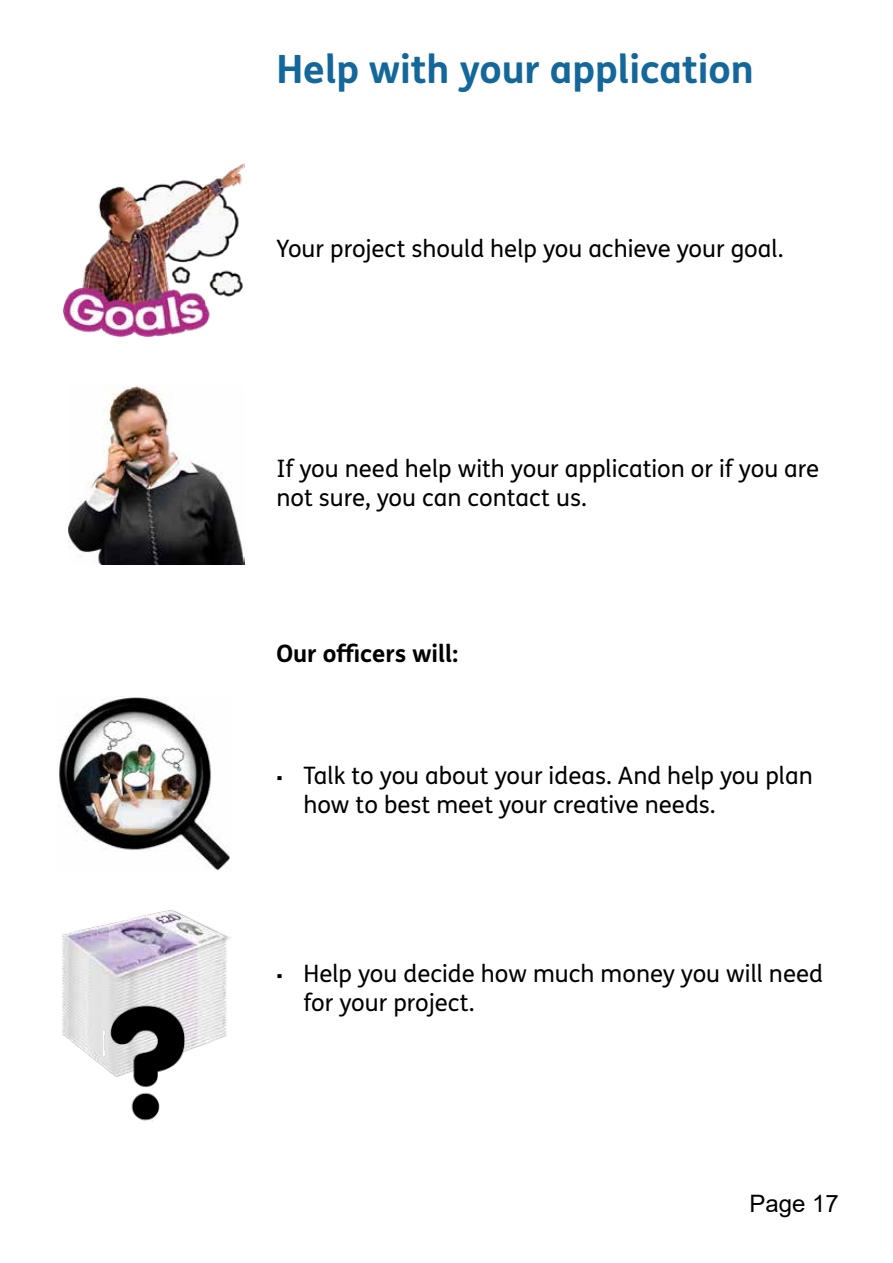
<style>
.page{position:relative;width:893px;height:1263px;background:#fff}
.page>*{position:absolute;margin:0;border:0;box-sizing:border-box;transform-origin:0 0}
.t1{font:700 39px "FS Me Pro";color:#14679a}
.t2{font:24px/28.8px "FS Me Pro";color:#000}
.t3{font:700 24px "FS Me Pro";color:#000}
.t4{font:24px "Arial";color:#000}
.s1{font-family:"Verdana";font-size:18px}
</style>
<div class="page">
<img style="left:63px;top:164px;width:181px;height:172px">
<img style="left:68px;top:386px;width:176px;height:179px">
<img style="left:59px;top:697px;width:171px;height:174px">
<img style="left:62px;top:910px;width:168px;height:157px">
<img style="left:104px;top:989px;width:89px;height:133px">
<p class="t1" style="left:276px;top:39px;width:479px">Help with your application</p>
<p class="t2" style="left:276px;top:233px;width:509px">Your project should help you achieve your goal.</p>
<p class="t2" style="left:276px;top:453px;width:544px">If you need help with your application or if you are not sure, you can contact us.</p>
<p class="t3" style="left:276px;top:635px;width:183px">Our ofcers will:</p>
<p class="t2" style="left:303px;top:761px;width:511px;text-indent:-27px"><span class="s1">▪</span> Talk to you about your ideas. And help you plan how to best meet your creative needs.</p>
<p class="t2" style="left:303px;top:959px;width:521px;text-indent:-27px"><span class="s1">▪</span> Help you decide how much money you will need for your project.</p>
<p class="t4" style="left:749px;top:1187px;width:91px">Page 17</p>
</div>
